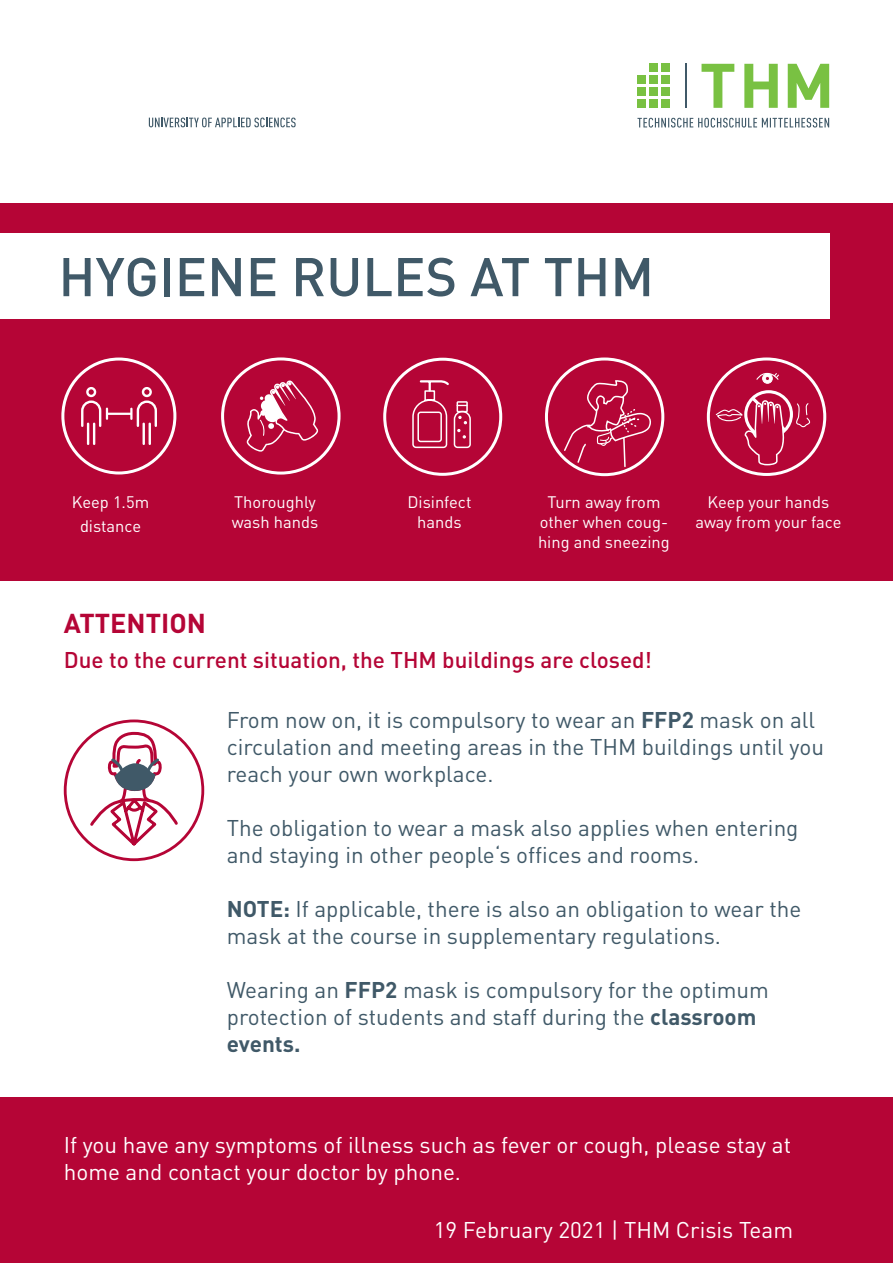
<style>
.page{position:relative;width:893px;height:1263px;background:#fff}
.page>*{position:absolute;margin:0;border:0;box-sizing:border-box;transform-origin:0 0}
.t1{font:500 53.7px "DIN Pro";color:#405968}
.t2{font:700 27px "DIN Pro";color:#b50536}
.t3{font:22.5px/27px "DIN Pro";color:#405968}
.t4{font:22.5px/27px "DIN Pro";color:#fff}
.t5{font:500 22.5px "DIN Pro";color:#b50536}
.t6{font:16.5px/19.8px "DIN Pro";color:#fff;text-align:center}
.s1{font-weight:700}
</style>
<div class="page">
<div style="left:661px;top:100px;width:8px;height:8px;background:#79c142"></div>
<div style="left:661px;top:88px;width:8px;height:8px;background:#79c142"></div>
<div style="left:661px;top:76px;width:8px;height:8px;background:#79c142"></div>
<div style="left:661px;top:64px;width:8px;height:8px;background:#79c142"></div>
<div style="left:649px;top:76px;width:8px;height:8px;background:#79c142"></div>
<div style="left:649px;top:64px;width:8px;height:8px;background:#79c142"></div>
<div style="left:637px;top:76px;width:8px;height:8px;background:#79c142"></div>
<div style="left:649px;top:100px;width:8px;height:8px;background:#79c142"></div>
<div style="left:649px;top:88px;width:8px;height:8px;background:#79c142"></div>
<div style="left:637px;top:100px;width:8px;height:8px;background:#79c142"></div>
<div style="left:637px;top:88px;width:8px;height:8px;background:#79c142"></div>
<svg style="left:701px;top:64px;width:33px;height:44px"></svg>
<svg style="left:744px;top:64px;width:34px;height:44px"></svg>
<svg style="left:788px;top:64px;width:41px;height:44px"></svg>
<svg style="left:637px;top:118px;width:192px;height:10px"></svg>
<hr style="left:685px;top:64px;width:1px;height:44px;background:#405968">
<svg style="left:149px;top:118px;width:147px;height:9px"></svg>
<div style="left:0;top:204px;width:893px;height:1049px;background:#b50536"></div>
<div style="left:0;top:233px;width:829px;height:85px;background:#fff"></div>
<div style="left:0;top:581px;width:893px;height:516px;background:#fff"></div>
<div style="left:707px;top:357px;width:119px;height:119px;border:3px solid #fff;border-radius:50%"></div>
<svg style="left:715px;top:372px;width:96px;height:93px"></svg>
<div style="left:545px;top:357px;width:119px;height:119px;border:3px solid #fff;border-radius:50%"></div>
<div style="left:383px;top:358px;width:119px;height:118px;border:3px solid #fff;border-radius:50%"></div>
<svg style="left:412px;top:380px;width:59px;height:69px"></svg>
<div style="left:417px;top:411px;width:25px;height:31px;border:2px solid #fff;border-radius:3px"></div>
<div style="left:221px;top:357px;width:120px;height:118px;border:3px solid #fff;border-radius:50%"></div>
<svg style="left:246px;top:380px;width:72px;height:72px"></svg>
<div style="left:0;top:1150px;width:893px;height:113px;background:#b50536"></div>
<div style="left:64px;top:719px;width:140px;height:142px;border:3px solid #b50536;border-radius:50%"></div>
<svg style="left:89px;top:730px;width:90px;height:123px"></svg>
<div style="left:61px;top:357px;width:115px;height:117px;border:3px solid #fff;border-radius:50%"></div>
<svg style="left:81px;top:387px;width:76px;height:58px"></svg>
<svg style="left:563px;top:380px;width:90px;height:88px"></svg>
<h1 class="t1" style="left:58px;top:240px;width:597px">HYGIENE RULES AT THM</h1>
<p class="t6" style="left:72px;top:489px;width:79px;line-height:24px">Keep 1.5m distance</p>
<p class="t6" style="left:407px;top:491px;width:66px">Disinfect hands</p>
<p class="t6" style="left:232px;top:491px;width:88px;text-align:left">Thoroughly wash hands</p>
<p class="t6" style="left:538px;top:491px;width:133px">Turn away from other when coug&shy;hing and sneezing</p>
<p class="t2" style="left:64px;top:604px;width:144px">ATTENTION</p>
<p class="t5" style="left:64px;top:645px;width:590px">Due to the current situation, the THM buildings are closed!</p>
<p class="t6" style="left:695px;top:491px;width:148px">Keep your hands away from your face</p>
<p class="t3" style="left:227px;top:705px;width:599px">From now on, it is compulsory to wear an <span class="s1">FFP2</span> mask on all circulation and meeting areas in the THM buildings until you reach your own workplace.</p>
<p class="t3" style="left:227px;top:813px;width:573px">The obligation to wear a mask also applies when entering and staying in other people‘s offices and rooms.</p>
<p class="t3" style="left:227px;top:894px;width:576px"><span class="s1">NOTE:</span> If applicable, there is also an obligation to wear the mask at the course in supplementary regulations.</p>
<p class="t3" style="left:227px;top:975px;width:544px">Wearing an <span class="s1">FFP2</span> mask is compulsory for the optimum protection of students and staff during the <span class="s1">classroom events.</span></p>
<p class="t4" style="left:64px;top:1129px;width:729px">If you have any symptoms of illness such as fever or cough, please stay at home and contact your doctor by phone.</p>
<p class="t4" style="left:434px;top:1214px;width:361px">19 February 2021 | THM Crisis Team</p>
</div>
